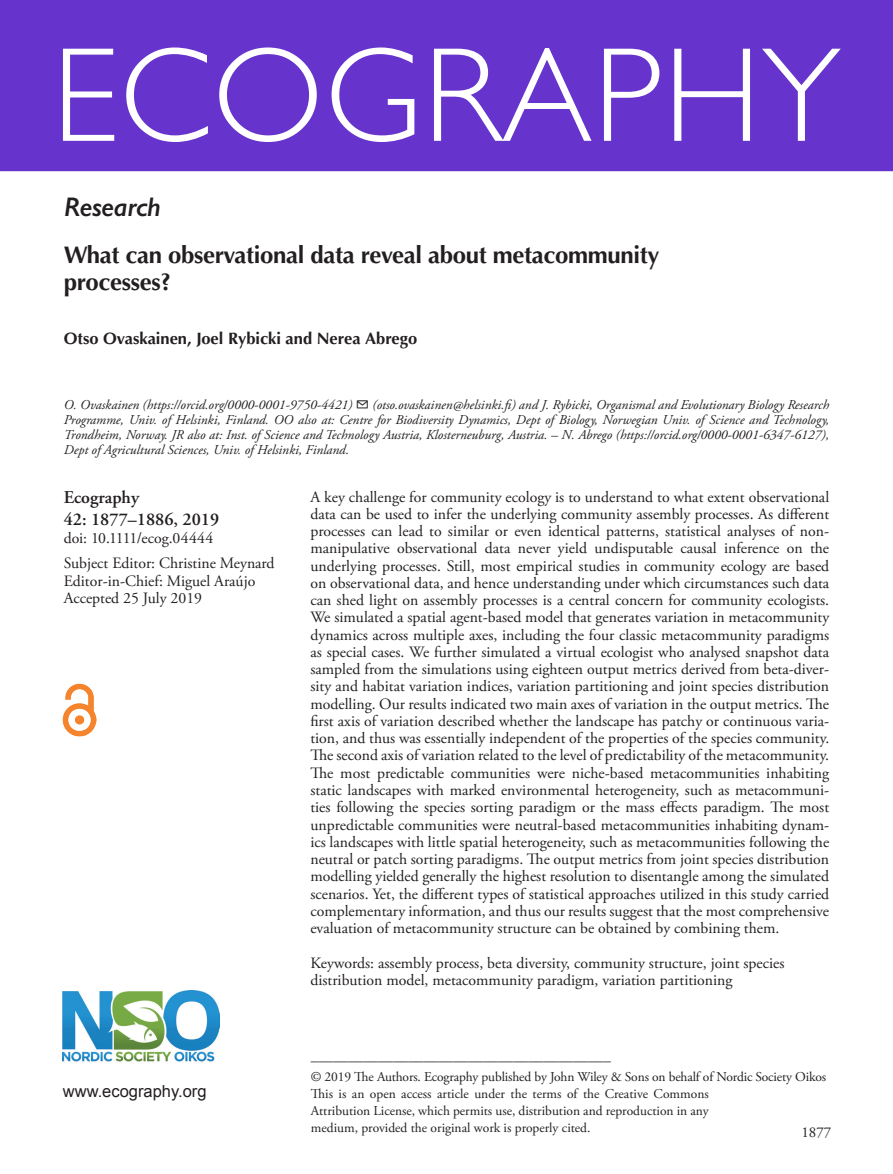
<style>
.page{position:relative;width:893px;height:1174px;background:#fff}
.page>*{position:absolute;margin:0;border:0;box-sizing:border-box;transform-origin:0 0}
.ECOG_Title{font:300 135px "Gill Sans";letter-spacing:.01em;color:#fff}
.AT_TYPE{font:italic 600 27px "Gill Sans";letter-spacing:-.015em;color:#231f20}
.CT{font:700 24px/27px "Optima LT Std";letter-spacing:-.015em;color:#231f20}
.Corres{font:600 18px "Adobe Garamond Pro";color:#231f20}
.AU{font:700 16.5px "Optima LT Std";color:#231f20}
.t1{font:16.5px "Arial";color:#231f20}
.ABS_TXT{font:15.75px/17.2px "Adobe Garamond Pro";color:#231f20;text-align:justify}
.Keywords{font:15.75px/17.2px "Adobe Garamond Pro";color:#231f20}
.Corres1{font:15.75px "Adobe Garamond Pro";color:#231f20}
.t2{font:15px "Adobe Garamond Pro";color:#231f20}
.Address{font:italic 13.5px/15px "Adobe Garamond Pro";color:#231f20;text-align:justify}
.FM_Note{font:13.5px/16.8px "Adobe Garamond Pro";letter-spacing:-.01em;color:#231f20;text-align:justify}
</style>
<div class="page">
<div style="left:0;top:0;width:893px;height:171px;background:#63c"></div>
<img style="left:63px;top:990px;width:156px;height:72px">
<img style="left:63px;top:683px;width:34px;height:53px">
<p class="ECOG_Title" style="left:52px;top:-10px;width:790px">ECOGRAPHY</p>
<p class="AT_TYPE" style="left:64px;top:191px;width:99px">Research</p>
<p class="CT" style="left:64px;top:242px;width:597px">What can observational data reveal about metacommunity processes?</p>
<p class="AU" style="left:64px;top:329px;width:355px">Otso Ovaskainen, Joel Rybicki and Nerea Abrego</p>
<p class="Address" style="left:64px;top:397px;width:767px">O. Ovaskainen (https://orcid.org/0000-0001-9750-4421) ✉ (otso.ovaskainen@helsinki.fi) and J. Rybicki, Organismal and Evolutionary Biology Research Programme, Univ. of Helsinki, Finland. OO also at: Centre for Biodiversity Dynamics, Dept of Biology, Norwegian Univ. of Science and Technology, Trondheim, Norway. JR also at: Inst. of Science and Technology Austria, Klosterneuburg, Austria. – N. Abrego (https://orcid.org/0000-0001-6347-6127), Dept of Agricultural Sciences, Univ. of Helsinki, Finland.</p>
<p class="Corres" style="left:64px;top:487px;width:77px">Ecography</p>
<p class="Corres" style="left:64px;top:509px;width:157px">42: 1877–1886, 2019</p>
<p class="Corres1" style="left:64px;top:528px;width:151px">doi: 10.1111/ecog.04444</p>
<p class="ABS_TXT" style="left:64px;top:555px;width:212px">Subject Editor: Christine Meynard</p>
<p class="ABS_TXT" style="left:64px;top:572px;width:193px">Editor-in-Chief: Miguel Araújo</p>
<p class="ABS_TXT" style="left:64px;top:590px;width:140px">Accepted 25 July 2019</p>
<p class="t1" style="left:63px;top:1080px;width:145px">www.ecography.org</p>
<p class="ABS_TXT" style="left:310px;top:488px;width:520px">A key challenge for community ecology is to understand to what extent observational data can be used to infer the underlying community assembly processes. As different processes can lead to similar or even identical patterns, statistical analyses of non&shy;manipulative observational data never yield undisputable causal inference on the underlying processes. Still, most empirical studies in community ecology are based on observational data, and hence understanding under which circumstances such data can shed light on assembly processes is a central concern for community ecologists.<br>We simulated a spatial agent-based model that generates variation in metacommunity dynamics across multiple axes, including the four classic metacommunity paradigms as special cases. We further simulated a virtual ecologist who analysed snapshot data sampled from the simulations using eighteen output metrics derived from beta-diver&shy;sity and habitat variation indices, variation partitioning and joint species distribution modelling. Our results indicated two main axes of variation in the output metrics. The first axis of variation described whether the landscape has patchy or continuous varia&shy;tion, and thus was essentially independent of the properties of the species community.<br>The second axis of variation related to the level of predictability of the metacommunity.<br>The most predictable communities were niche-based metacommunities inhabiting static landscapes with marked environmental heterogeneity, such as metacommuni&shy;ties following the species sorting paradigm or the mass effects paradigm. The most unpredictable communities were neutral-based metacommunities inhabiting dynam&shy;ics landscapes with little spatial heterogeneity, such as metacommunities following the neutral or patch sorting paradigms. The output metrics from joint species distribution modelling yielded generally the highest resolution to disentangle among the simulated scenarios. Yet, the different types of statistical approaches utilized in this study carried complementary information, and thus our results suggest that the most comprehensive evaluation of metacommunity structure can be obtained by combining them.</p>
<p class="Keywords" style="left:310px;top:954px;width:475px">Keywords: assembly process, beta diversity, community structure, joint species distribution model, metacommunity paradigm, variation partitioning</p>
<p class="t2" style="left:311px;top:1051px;width:301px">––––––––––––––––––––––––––––––––––––––––</p>
<p class="FM_Note" style="left:311px;top:1069px;width:517px">© 2019 The Authors. Ecography published by John Wiley &amp; Sons on behalf of Nordic Society Oikos</p>
<p class="FM_Note" style="left:311px;top:1086px;width:399px">This is an open access article under the terms of the Creative Commons Attribution License, which permits use, distribution and reproduction in any medium, provided the original work is properly cited.</p>
<p class="t2" style="left:801px;top:1123px;width:31px">1877</p>
</div>
